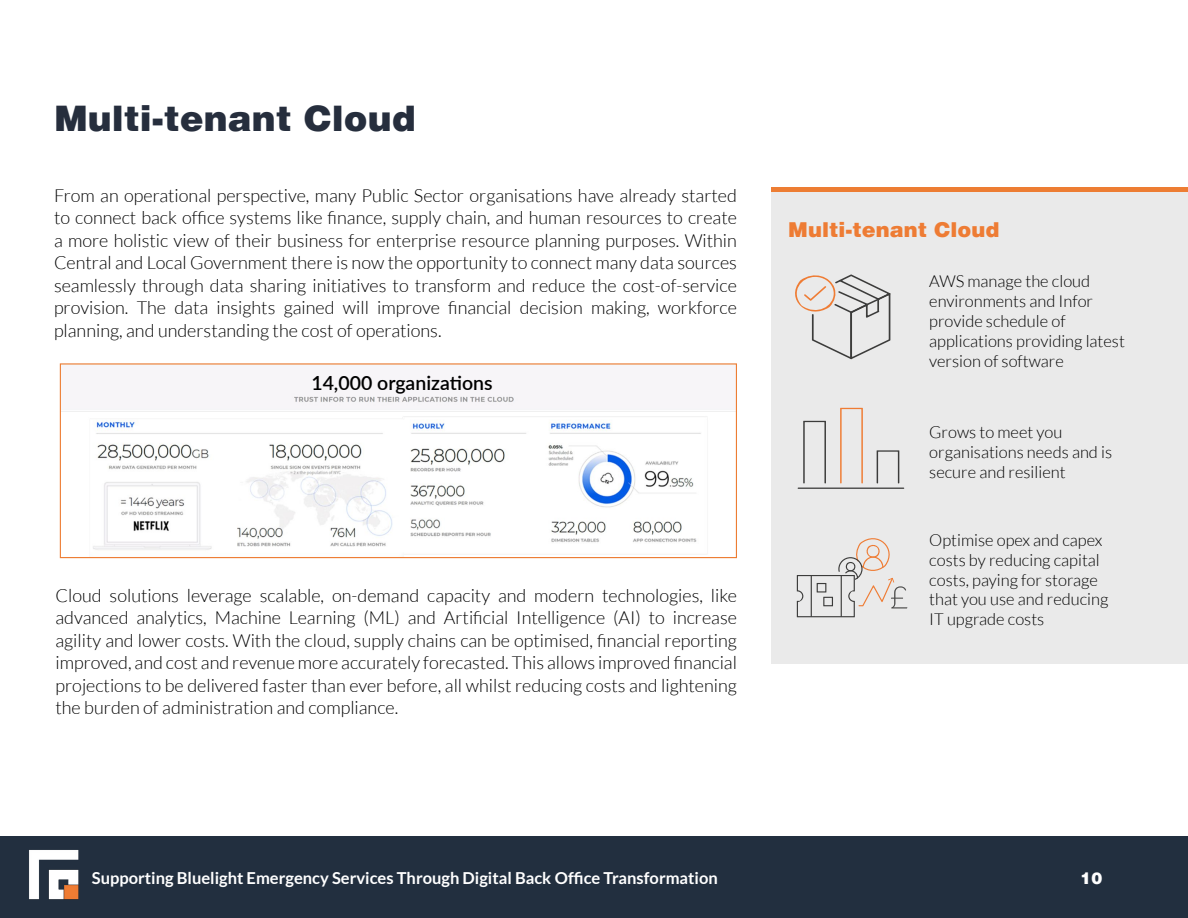
<style>
.page{position:relative;width:1188px;height:918px;background:#fff}
.page>*{position:absolute;margin:0;border:0;box-sizing:border-box;transform-origin:0 0}
.t1{font:900 36px "Helvetica";color:#262e3d}
.t2{font:900 21px "Helvetica";color:#ee7c34}
.t3{font:600 19.5px "Lato";color:#000}
.t4{font:300 18px/22.5px "Lato";color:#000;text-align:justify}
.t5{font:300 16.5px/19.8px "Lato";color:#000}
.t6{font:700 16.5px "Lato";color:#fff}
.t7{font:900 16.5px "Helvetica";color:#fff}
</style>
<div class="page">
<div style="left:771px;top:187px;width:417px;height:5px;background:#ed7d33"></div>
<div style="left:771px;top:192px;width:417px;height:471px;background:#eaeaea"></div>
<svg style="left:795px;top:274px;width:95px;height:85px"></svg>
<svg style="left:797px;top:538px;width:110px;height:79px"></svg>
<svg style="left:840px;top:408px;width:23px;height:75px"></svg>
<svg style="left:803px;top:421px;width:23px;height:62px"></svg>
<svg style="left:877px;top:450px;width:22px;height:33px"></svg>
<hr style="left:798px;top:488px;width:106px;height:1px;background:#3c3c3b">
<img style="left:62px;top:370px;width:673px;height:180px">
<div style="left:60px;top:363px;width:677px;height:195px;border:1px solid #ed7d33"></div>
<div style="left:299px;top:372px;width:203px;height:22px;background:#f7f5f8"></div>
<div style="left:0;top:836px;width:1188px;height:82px;background:#222f3f"></div>
<img style="left:29px;top:850px;width:50px;height:50px">
<h1 class="t1" style="left:54px;top:96px;width:363px">Multi-tenant Cloud</h1>
<p class="t4" style="left:54px;top:184px;width:685px">From an operational perspective, many Public Sector organisations have already started to connect back office systems like finance, supply chain, and human resources to create a more holistic view of their business for enterprise resource planning purposes. Within Central and Local Government there is now the opportunity to connect many data sources seamlessly through data sharing initiatives to transform and reduce the cost-of-service provision. The data insights gained will improve financial decision making, workforce planning, and understanding the cost of operations.</p>
<p class="t3" style="left:311px;top:369px;width:183px">14,000 organizations</p>
<p class="t4" style="left:55px;top:584px;width:683px">Cloud solutions leverage scalable, on-demand capacity and modern technologies, like advanced analytics, Machine Learning (ML) and Artificial Intelligence (AI) to increase agility and lower costs. With the cloud, supply chains can be optimised, financial reporting improved, and cost and revenue more accurately forecasted. This allows improved financial projections to be delivered faster than ever before, all whilst reducing costs and lightening the burden of administration and compliance.</p>
<p class="t2" style="left:788px;top:217px;width:213px">Multi-tenant Cloud</p>
<p class="t5" style="left:929px;top:272px;width:197px">AWS manage the cloud environments and Infor provide schedule of applications providing latest version of software</p>
<p class="t5" style="left:929px;top:423px;width:184px">Grows to meet you organisations needs and is secure and resilient</p>
<p class="t5" style="left:929px;top:530px;width:181px">Optimise opex and capex costs by reducing capital costs, paying for storage that you use and reducing<br>IT upgrade costs</p>
<p class="t6" style="left:92px;top:869px;width:627px">Supporting Bluelight Emergency Services Through Digital Back Office Transformation</p>
<p class="t7" style="left:1081px;top:869px;width:24px">10</p>
</div>
